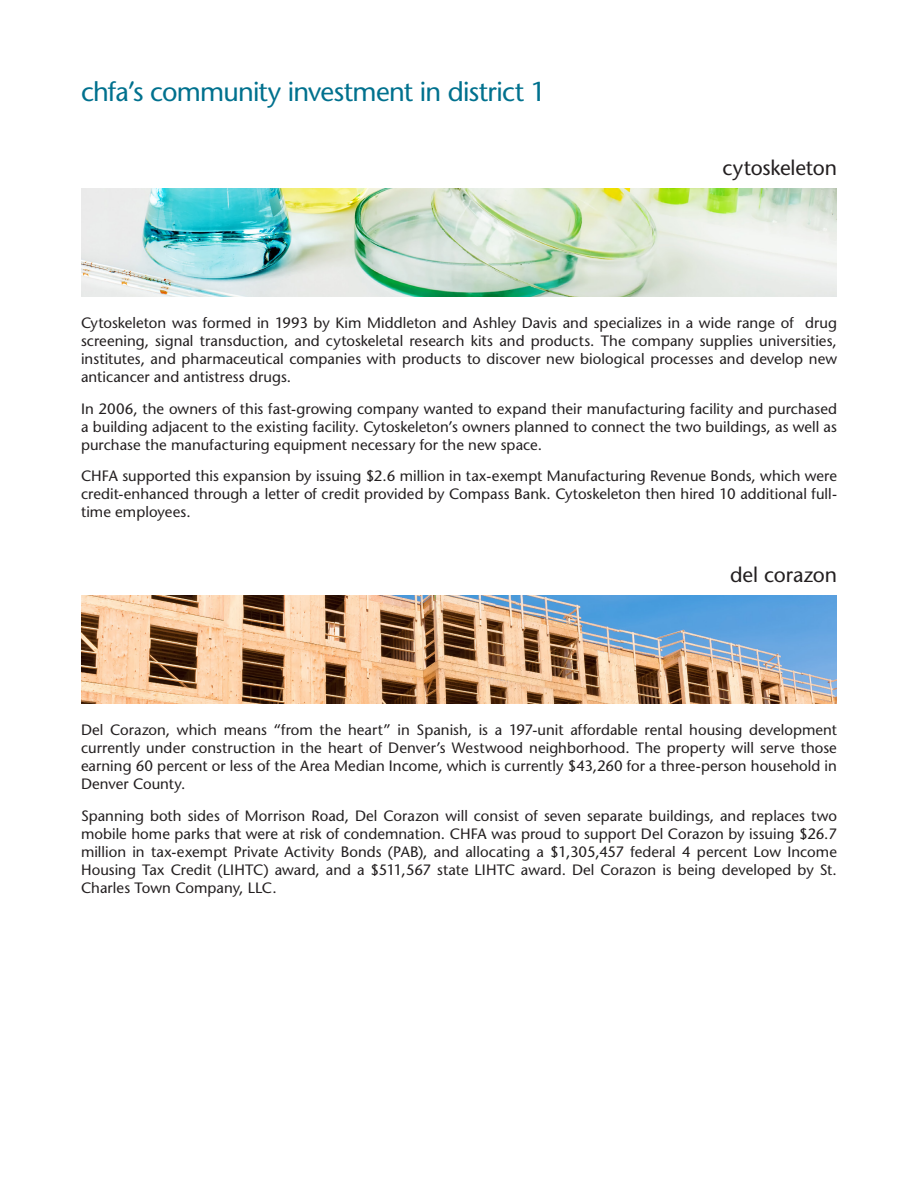
<style>
.page{position:relative;width:918px;height:1188px;background:#fff}
.page>*{position:absolute;margin:0;border:0;box-sizing:border-box;transform-origin:0 0}
.page_header{font:500 27px "Stone Sans Std";letter-spacing:-.03em;color:#00718e}
.page_sub_header{font:500 21px "Stone Sans Std";letter-spacing:-.005em;color:#231f20}
.t1{font:500 15px/18px "Stone Sans Std";letter-spacing:.005em;color:#231f20;text-align:justify}
</style>
<div class="page">
<img style="left:81px;top:189px;width:756px;height:108px">
<img style="left:81px;top:596px;width:756px;height:108px">
<p class="page_header" style="left:81px;top:75px;width:467px">chfa’s community investment in district 1</p>
<p class="page_sub_header" style="left:722px;top:155px;width:116px">cytoskeleton</p>
<p class="t1" style="left:81px;top:314px;width:758px">Cytoskeleton was formed in 1993 by Kim Middleton and Ashley Davis and specializes in a wide range of drug screening, signal transduction, and cytoskeletal research kits and products. The company supplies universities, institutes, and pharmaceutical companies with products to discover new biological processes and develop new anticancer and antistress drugs.</p>
<p class="t1" style="left:81px;top:399px;width:758px">In 2006, the owners of this fast-growing company wanted to expand their manufacturing facility and purchased a building adjacent to the existing facility. Cytoskeleton’s owners planned to connect the two buildings, as well as purchase the manufacturing equipment necessary for the new space.</p>
<p class="t1" style="left:81px;top:467px;width:758px">CHFA supported this expansion by issuing $2.6 million in tax-exempt Manufacturing Revenue Bonds, which were credit-enhanced through a letter of credit provided by Compass Bank. Cytoskeleton then hired 10 additional full&shy;time employees.</p>
<p class="page_sub_header" style="left:730px;top:563px;width:108px">del corazon</p>
<p class="t1" style="left:81px;top:721px;width:758px">Del Corazon, which means “from the heart” in Spanish, is a 197-unit affordable rental housing development currently under construction in the heart of Denver’s Westwood neighborhood. The property will serve those earning 60 percent or less of the Area Median Income, which is currently $43,260 for a three-person household in Denver County.</p>
<p class="t1" style="left:81px;top:807px;width:758px">Spanning both sides of Morrison Road, Del Corazon will consist of seven separate buildings, and replaces two mobile home parks that were at risk of condemnation. CHFA was proud to support Del Corazon by issuing $26.7 million in tax-exempt Private Activity Bonds (PAB), and allocating a $1,305,457 federal 4 percent Low Income Housing Tax Credit (LIHTC) award, and a $511,567 state LIHTC award. Del Corazon is being developed by St.<br>Charles Town Company, LLC.</p>
</div>
